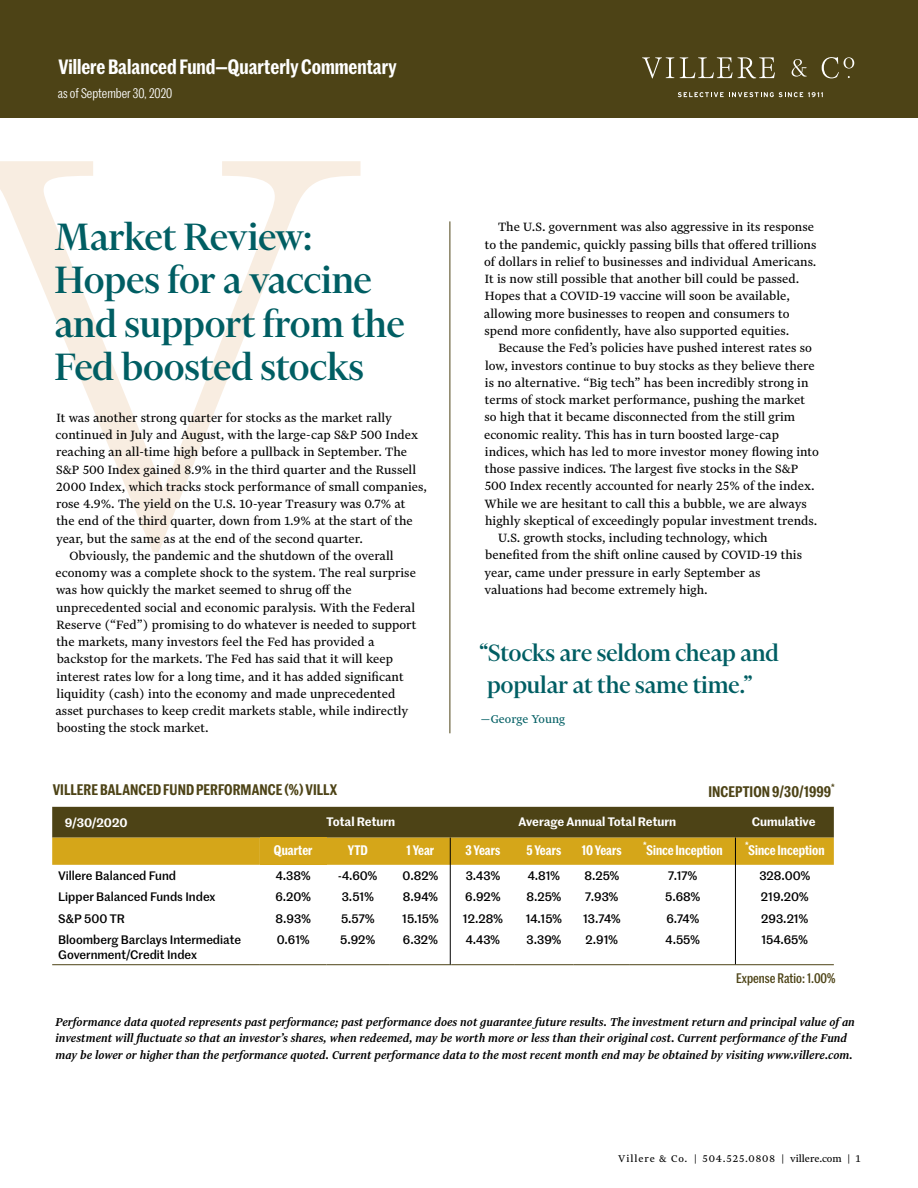
<style>
.page{position:relative;width:918px;height:1188px;background:#fff}
.page>*{position:absolute;margin:0;border:0;box-sizing:border-box;transform-origin:0 0}
.t1{font:500 43.5px/43.5px "Financier Display";color:#005e63}
.t2{font:500 27px/31.5px "Financier Display";color:#005e63}
.t3{font:600 20.25px "Marr Sans Cond";color:#fff}
.t4{font:600 15px "Marr Sans Cond";letter-spacing:.005em;color:#4d4316}
.t5{font:14.25px/17.2px "Financier Text";color:#000}
.t6{font:italic 500 13.5px/16.5px "Financier Text";color:#000}
.t7{font:600 13.5px "Marr Sans Cond";color:#fff}
.t8{font:13.5px "Marr Sans Cond";color:#fff}
.t9{font:500 13.5px "Marr Sans Cond";color:#4d4316}
.t10{font:13.5px "Financier Text";color:#005e63}
.t11{font:500 12px/14.4px "Marr Sans";color:#000}
.t12{font:600 12px "Marr Sans";color:#fff}
.t13{font:11.7px "Financier Text";letter-spacing:.08em;color:#000}
</style>
<div class="page">
<svg style="left:0;top:161px;width:361px;height:391px"></svg>
<div style="left:0;top:0;width:918px;height:117px;background:#4d4316"></div>
<hr style="left:450px;top:221px;width:1px;height:512px;background:#4d4316">
<svg style="left:642px;top:57px;width:32px;height:21px"></svg>
<svg style="left:680px;top:57px;width:95px;height:21px"></svg>
<svg style="left:792px;top:59px;width:15px;height:18px"></svg>
<svg style="left:822px;top:57px;width:32px;height:21px"></svg>
<svg style="left:678px;top:92px;width:145px;height:5px"></svg>
<svg style="left:52px;top:807px;width:782px;height:58px;background:#8b7019"></svg>
<div style="left:260px;top:838px;width:66px;height:27px;background:#d5a619"></div>
<hr style="left:52px;top:964px;width:208px;height:1px;background:#4d4316">
<hr style="left:260px;top:964px;width:66px;height:1px;background:#4d4316">
<hr style="left:326px;top:964px;width:63px;height:1px;background:#4d4316">
<hr style="left:389px;top:964px;width:63px;height:1px;background:#4d4316">
<hr style="left:452px;top:964px;width:62px;height:1px;background:#4d4316">
<hr style="left:514px;top:964px;width:60px;height:1px;background:#4d4316">
<hr style="left:574px;top:964px;width:56px;height:1px;background:#4d4316">
<hr style="left:630px;top:964px;width:106px;height:1px;background:#4d4316">
<hr style="left:736px;top:964px;width:98px;height:1px;background:#4d4316">
<hr style="left:450px;top:838px;width:1px;height:126px;background:#000">
<hr style="left:735px;top:838px;width:1px;height:126px;background:#000">
<h3 class="t3" style="left:58px;top:52px;width:340px">Villere Balanced Fund—Quarterly Commentary</h3>
<p class="t8" style="left:58px;top:84px;width:116px">as of September 30, 2020</p>
<h1 class="t1" style="left:55px;top:215px;width:352px">Market Review:<br>Hopes for a vaccine and support from the<br>Fed boosted stocks</h1>
<p class="t5" style="left:56px;top:409px;width:337px">It was another strong quarter for stocks as the market rally</p>
<p class="t5" style="left:56px;top:426px;width:364px">continued in July and August, with the large-cap S&amp;P 500 Index</p>
<p class="t5" style="left:56px;top:443px;width:353px">reaching an all-time high before a pullback in September. The</p>
<p class="t5" style="left:56px;top:461px;width:361px">S&amp;P 500 Index gained 8.9% in the third quarter and the Russell</p>
<p class="t5" style="left:56px;top:478px;width:372px">2000 Index, which tracks stock performance of small companies,</p>
<p class="t5" style="left:56px;top:495px;width:351px">rose 4.9%. The yield on the U.S. 10-year Treasury was 0.7% at</p>
<p class="t5" style="left:56px;top:512px;width:358px">the end of the third quarter, down from 1.9% at the start of the</p>
<p class="t5" style="left:56px;top:530px;width:308px">year, but the same as at the end of the second quarter.</p>
<p class="t5" style="left:70px;top:547px;width:326px">Obviously, the pandemic and the shutdown of the overall</p>
<p class="t5" style="left:56px;top:564px;width:362px">economy was a complete shock to the system. The real surprise</p>
<p class="t5" style="left:56px;top:582px;width:297px">was how quickly the market seemed to shrug off the</p>
<p class="t5" style="left:56px;top:599px;width:360px">unprecedented social and economic paralysis. With the Federal</p>
<p class="t5" style="left:56px;top:616px;width:361px">Reserve (“Fed”) promising to do whatever is needed to support</p>
<p class="t5" style="left:56px;top:633px;width:320px">the markets, many investors feel the Fed has provided a</p>
<p class="t5" style="left:57px;top:651px;width:338px">backstop for the markets. The Fed has said that it will keep</p>
<p class="t5" style="left:56px;top:668px;width:349px">interest rates low for a long time, and it has added significant</p>
<p class="t5" style="left:57px;top:685px;width:340px">liquidity (cash) into the economy and made unprecedented</p>
<p class="t5" style="left:56px;top:702px;width:354px">asset purchases to keep credit markets stable, while indirectly</p>
<p class="t5" style="left:57px;top:720px;width:153px">boosting the stock market.</p>
<p class="t4" style="left:53px;top:779px;width:286px">VILLERE BALANCED FUND PERFORMANCE (%) VILLX</p>
<p class="t5" style="left:484px;top:219px;width:334px;text-indent:14px">The U.S. government was also aggressive in its response to the pandemic, quickly passing bills that offered trillions of dollars in relief to businesses and individual Americans.<br>It is now still possible that another bill could be passed.<br>Hopes that a COVID-19 vaccine will soon be available, allowing more businesses to reopen and consumers to spend more confidently, have also supported equities.</p>
<p class="t5" style="left:498px;top:339px;width:315px">Because the Fed’s policies have pushed interest rates so</p>
<p class="t5" style="left:485px;top:357px;width:331px">low, investors continue to buy stocks as they believe there</p>
<p class="t5" style="left:485px;top:374px;width:325px">is no alternative. “Big tech” has been incredibly strong in</p>
<p class="t5" style="left:485px;top:391px;width:322px">terms of stock market performance, pushing the market</p>
<p class="t5" style="left:484px;top:408px;width:312px">so high that it became disconnected from the still grim</p>
<p class="t5" style="left:484px;top:426px;width:296px">economic reality. This has in turn boosted large-cap</p>
<p class="t5" style="left:485px;top:443px;width:336px">indices, which has led to more investor money flowing into</p>
<p class="t5" style="left:485px;top:460px;width:315px">those passive indices. The largest five stocks in the S&amp;P</p>
<p class="t5" style="left:485px;top:477px;width:331px">500 Index recently accounted for nearly 25% of the index.</p>
<p class="t5" style="left:484px;top:495px;width:324px">While we are hesitant to call this a bubble, we are always</p>
<p class="t5" style="left:485px;top:512px;width:334px">highly skeptical of exceedingly popular investment trends.</p>
<p class="t5" style="left:498px;top:529px;width:271px">U.S. growth stocks, including technology, which</p>
<p class="t5" style="left:485px;top:546px;width:318px">benefited from the shift online caused by COVID-19 this</p>
<p class="t5" style="left:484px;top:564px;width:278px">year, came under pressure in early September as</p>
<p class="t5" style="left:484px;top:581px;width:225px">valuations had become extremely high.</p>
<h2 class="t2" style="left:479px;top:637px;width:301px">“Stocks are seldom cheap and popular at the same time.”</h2>
<p class="t10" style="left:481px;top:712px;width:86px">—George Young</p>
<p class="t4" style="left:708px;top:780px;width:128px">INCEPTION 9/30/1999<sup>*</sup></p>
<p class="t12" style="left:65px;top:814px;width:64px">9/30/2020</p>
<p class="t12" style="left:327px;top:813px;width:70px">Total Return</p>
<p class="t12" style="left:518px;top:813px;width:159px">Average Annual Total Return</p>
<p class="t12" style="left:752px;top:813px;width:65px">Cumulative</p>
<p class="t7" style="left:274px;top:840px;width:40px">Quarter</p>
<p class="t7" style="left:348px;top:840px;width:22px">YTD</p>
<p class="t7" style="left:407px;top:840px;width:29px">1 Year</p>
<p class="t7" style="left:465px;top:840px;width:36px">3 Years</p>
<p class="t7" style="left:526px;top:840px;width:36px">5 Years</p>
<p class="t7" style="left:582px;top:840px;width:41px">10 Years</p>
<p class="t7" style="left:643px;top:840px;width:81px"><sup>*</sup>Since Inception</p>
<p class="t7" style="left:745px;top:840px;width:81px"><sup>*</sup>Since Inception</p>
<p class="t11" style="left:58px;top:868px;width:119px">Villere Balanced Fund</p>
<p class="t11" style="left:276px;top:868px;width:36px">4.38%</p>
<p class="t11" style="left:338px;top:868px;width:40px">-4.60%</p>
<p class="t11" style="left:403px;top:868px;width:37px">0.82%</p>
<p class="t11" style="left:466px;top:868px;width:36px">3.43%</p>
<p class="t11" style="left:528px;top:868px;width:34px">4.81%</p>
<p class="t11" style="left:584px;top:868px;width:36px">8.25%</p>
<p class="t11" style="left:668px;top:868px;width:30px">7.17%</p>
<p class="t11" style="left:759px;top:868px;width:52px">328.00%</p>
<p class="t11" style="left:58px;top:889px;width:159px">Lipper Balanced Funds Index</p>
<p class="t11" style="left:275px;top:889px;width:37px">6.20%</p>
<p class="t11" style="left:342px;top:889px;width:34px">3.51%</p>
<p class="t11" style="left:403px;top:889px;width:36px">8.94%</p>
<p class="t11" style="left:465px;top:889px;width:37px">6.92%</p>
<p class="t11" style="left:526px;top:889px;width:36px">8.25%</p>
<p class="t11" style="left:585px;top:889px;width:34px">7.93%</p>
<p class="t11" style="left:665px;top:889px;width:36px">5.68%</p>
<p class="t11" style="left:761px;top:889px;width:49px">219.20%</p>
<p class="t11" style="left:58px;top:911px;width:68px">S&amp;P 500 TR</p>
<p class="t11" style="left:276px;top:911px;width:37px">8.93%</p>
<p class="t11" style="left:341px;top:911px;width:35px">5.57%</p>
<p class="t11" style="left:402px;top:911px;width:38px">15.15%</p>
<p class="t11" style="left:463px;top:911px;width:41px">12.28%</p>
<p class="t11" style="left:526px;top:911px;width:38px">14.15%</p>
<p class="t11" style="left:583px;top:911px;width:39px">13.74%</p>
<p class="t11" style="left:666px;top:911px;width:34px">6.74%</p>
<p class="t11" style="left:761px;top:911px;width:48px">293.21%</p>
<p class="t11" style="left:58px;top:932px;width:184px">Bloomberg Barclays Intermediate<br>Government/Credit Index</p>
<p class="t11" style="left:277px;top:932px;width:34px">0.61%</p>
<p class="t11" style="left:340px;top:932px;width:36px">5.92%</p>
<p class="t11" style="left:403px;top:932px;width:36px">6.32%</p>
<p class="t11" style="left:466px;top:932px;width:36px">4.43%</p>
<p class="t11" style="left:527px;top:932px;width:36px">3.39%</p>
<p class="t11" style="left:586px;top:932px;width:34px">2.91%</p>
<p class="t11" style="left:666px;top:932px;width:36px">4.55%</p>
<p class="t11" style="left:762px;top:932px;width:48px">154.65%</p>
<p class="t9" style="left:736px;top:969px;width:101px">Expense Ratio: 1.00%</p>
<p class="t6" style="left:55px;top:1013px;width:801px">Performance data quoted represents past performance; past performance does not guarantee future results. The investment return and principal value of an investment will fluctuate so that an investor’s shares, when redeemed, may be worth more or less than their original cost. Current performance of the Fund may be lower or higher than the performance quoted. Current performance data to the most recent month end may be obtained by visiting www.villere.com.</p>
<p class="t13" style="left:618px;top:1152px;width:244px">Villere &amp; Co. | 504.525.0808 | villere.com | 1</p>
</div>
